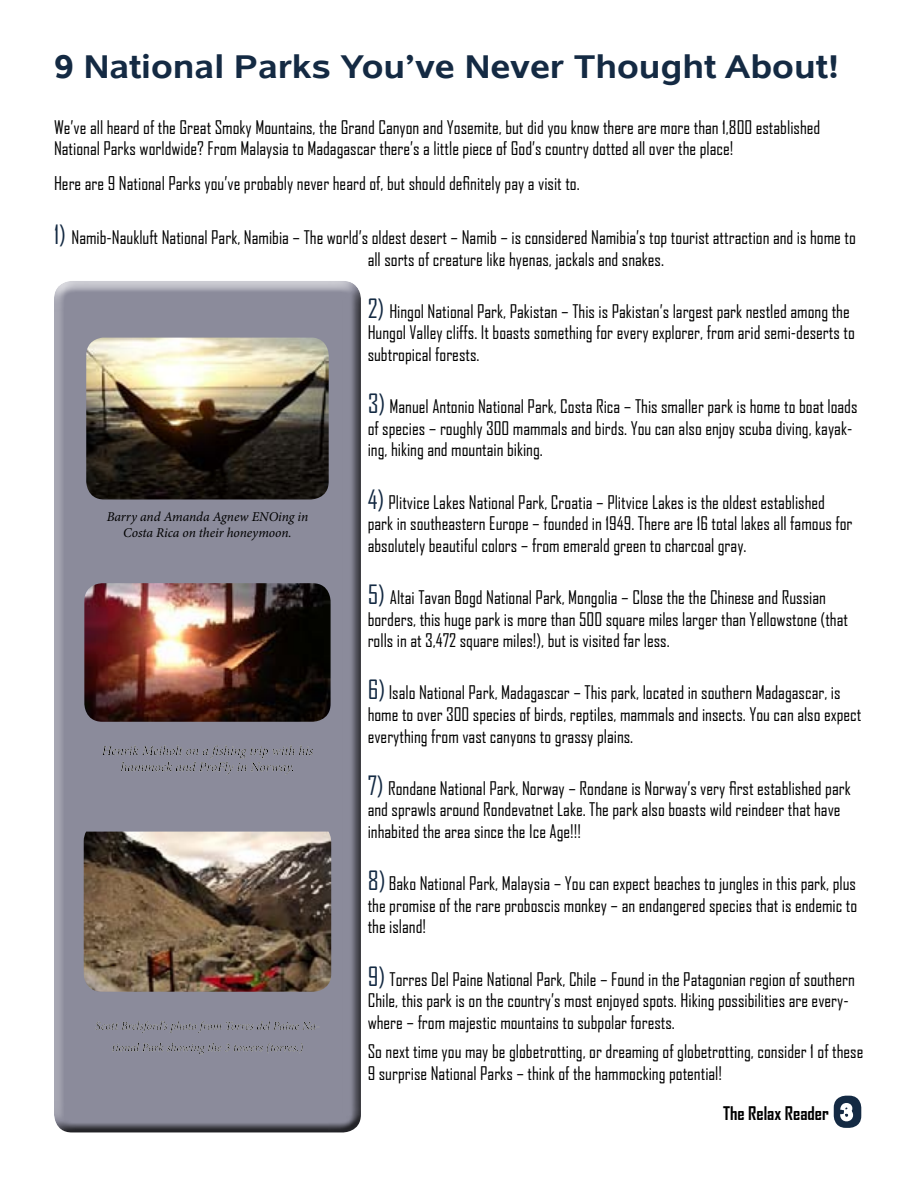
<style>
.page{position:relative;width:918px;height:1188px;background:#fff}
.page>*{position:absolute;margin:0;border:0;box-sizing:border-box;transform-origin:0 0}
.t1{font:700 33px "Albany AMT";color:#142a43;scale:1.08 1}
.t2{font:18.15px "Agency FB";color:#000}
.t3{font:18px/21.6px "Agency FB";color:#000}
.t4{font:700 18px "Agency FB";color:#000}
.t5{font:italic 13.5px/16.2px "Minion Pro";letter-spacing:-.005em;color:#000;text-align:center}
.s1{font-size:25.5px;color:#142a43}
.s2{font-family:"Arial";font-weight:400;font-size:21px;color:#fff}
</style>
<div class="page">
<div style="left:48px;top:282px;width:324px;height:851px;background:#000;opacity:.75"></div>
<img style="left:86px;top:338px;width:243px;height:162px">
<div style="left:834px;top:1096px;width:27px;height:32px;background:#142a43;border-radius:12px"></div>
<svg style="left:840px;top:1103px;width:14px;height:19px"></svg>
<h1 class="t1" style="left:54px;top:43px;width:729px">9 National Parks You’ve Never Thought About!</h1>
<p class="t3" style="left:54px;top:116px;width:768px">We’ve all heard of the Great Smoky Mountains, the Grand Canyon and Yosemite, but did you know there are more than 1,800 established<br>National Parks worldwide? From Malaysia to Madagascar there’s a little piece of God’s country dotted all over the place!</p>
<p class="t2" style="left:54px;top:172px;width:527px">Here are 9 National Parks you’ve probably never heard of, but should definitely pay a visit to.</p>
<p class="t3" style="left:368px;top:226px;width:490px;text-indent:-314px"><span class="s1">1)</span> Namib-Naukluft National Park, Namibia – The world’s oldest desert – Namib – is considered Namibia’s top tourist attraction and is home to all sorts of creature like hyenas, jackals and snakes.</p>
<p class="t3" style="left:368px;top:300px;width:489px"><span class="s1">2)</span> Hingol National Park, Pakistan – This is Pakistan’s largest park nestled among the<br>Hungol Valley cliffs. It boasts something for every explorer, from arid semi-deserts to subtropical forests.</p>
<p class="t3" style="left:368px;top:395px;width:491px"><span class="s1">3)</span> Manuel Antonio National Park, Costa Rica – This smaller park is home to boat loads of species – roughly 300 mammals and birds. You can also enjoy scuba diving, kayak&shy;ing, hiking and mountain biking.</p>
<p class="t3" style="left:368px;top:491px;width:486px"><span class="s1">4)</span> Plitvice Lakes National Park, Croatia – Plitvice Lakes is the oldest established park in southeastern Europe – founded in 1949. There are 16 total lakes all famous for absolutely beautiful colors – from emerald green to charcoal gray.</p>
<p class="t3" style="left:368px;top:586px;width:482px"><span class="s1">5)</span> Altai Tavan Bogd National Park, Mongolia – Close the the Chinese and Russian borders, this huge park is more than 500 square miles larger than Yellowstone (that rolls in at 3,472 square miles!), but is visited far less.</p>
<p class="t3" style="left:368px;top:681px;width:495px"><span class="s1">6)</span> Isalo National Park, Madagascar – This park, located in southern Madagascar, is home to over 300 species of birds, reptiles, mammals and insects. You can also expect everything from vast canyons to grassy plains.</p>
<p class="t3" style="left:368px;top:777px;width:485px"><span class="s1">7)</span> Rondane National Park, Norway – Rondane is Norway’s very first established park and sprawls around Rondevatnet Lake. The park also boasts wild reindeer that have inhabited the area since the Ice Age!!!</p>
<p class="t3" style="left:368px;top:872px;width:491px;text-align:justify"><span class="s1">8)</span> Bako National Park, Malaysia – You can expect beaches to jungles in this park, plus the promise of the rare proboscis monkey – an endangered species that is endemic to the island!</p>
<p class="t3" style="left:368px;top:968px;width:489px"><span class="s1">9)</span> Torres Del Paine National Park, Chile – Found in the Patagonian region of southern<br>Chile, this park is on the country’s most enjoyed spots. Hiking possibilities are every&shy;where – from majestic mountains to subpolar forests.</p>
<p class="t3" style="left:368px;top:1041px;width:497px">So next time you may be globetrotting, or dreaming of globetrotting, consider 1 of these<br>9 surprise National Parks – think of the hammocking potential!</p>
<p class="t5" style="left:107px;top:508px;width:203px">Barry and Amanda Agnew ENOing in<br>Costa Rica on their honeymoon.</p>
<p class="t4" style="left:723px;top:1102px;width:131px">The Relax Reader <span class="s2">3</span></p>
</div>
